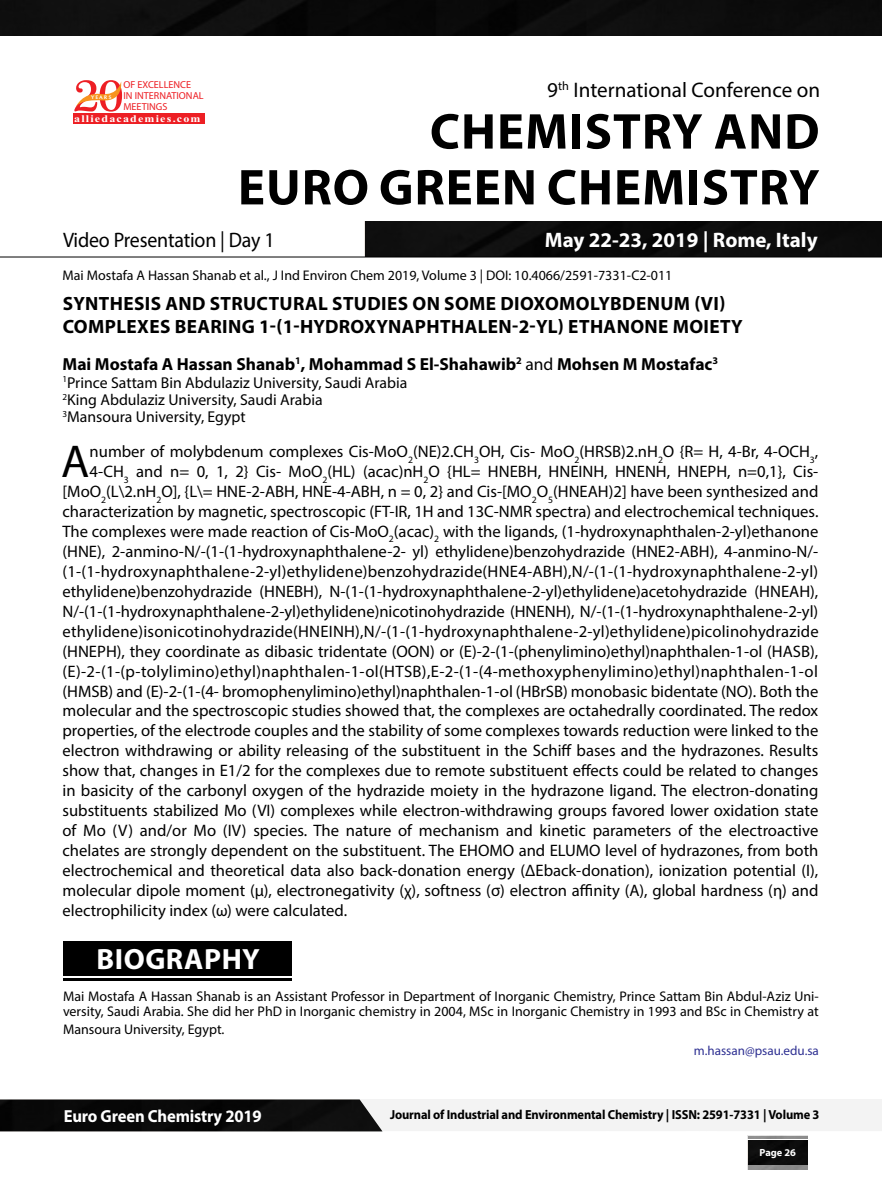
<style>
.page{position:relative;width:882px;height:1197px;background:#fff}
.page>*{position:absolute;margin:0;border:0;box-sizing:border-box;transform-origin:0 0}
.t1{font:700 50.75px/55.8px "Myriad Pro";letter-spacing:.02em;color:#000;text-align:right}
.t2{font:46.2px "Myriad Pro";color:#000}
.t3{font:700 29.4px "Myriad Pro";letter-spacing:.02em;color:#fff}
.t4{font:21.18px "Myriad Pro";color:#000}
.t5{font:700 21px "Myriad Pro";color:#fff}
.t6{font:21px "Myriad Pro";letter-spacing:-.01em;color:#000;scale:.95 1}
.t7{font:700 19.25px/22.6px "Myriad Pro";letter-spacing:.02em;color:#000}
.t8{font:700 17.5px "Myriad Pro";color:#000}
.t9{font:700 17.5px "Myriad Pro";letter-spacing:-.01em;color:#fff;scale:.95 1}
.t10{font:16.62px "Myriad Pro";color:#000}
.t11{font:16.62px "Myriad Pro";letter-spacing:.02em;color:#000}
.t12{font:15.75px/17.3px "Myriad Pro";color:#000}
.t13{font:14px/15.4px "Myriad Pro";color:#000}
.t14{font:700 13.12px "Myriad Pro";letter-spacing:-.01em;color:#000;scale:.95 1}
.t15{font:13.12px "Myriad Pro";color:#2e3092}
.t16{font:700 10.33px "Myriad Pro";color:#fff}
.t17{font:10.15px/10.8px "Myriad Pro";color:#ed1f24}
.t18{font:700 10.15px "Times New Roman";letter-spacing:.1em;color:#fff;scale:1.18 1}
.t19{font:5.25px "Oregon LDO Black";letter-spacing:.24em;color:#fff;scale:1.06 1}
.s1{font-weight:400}
</style>
<div class="page">
<img style="left:748px;top:1140px;width:60px;height:24px">
<hr style="left:748px;top:1136px;width:60px;height:3px;background:#000">
<div style="left:365px;top:222px;width:517px;height:35px;background:#0c0c0c"></div>
<hr style="left:0;top:257px;width:882px;height:1px;background:#000">
<div style="left:0;top:0;width:882px;height:35px;background:#0c0c0c"></div>
<div style="left:73px;top:113px;width:132px;height:11px;background:#ed1f24"></div>
<svg style="left:74px;top:80px;width:49px;height:32px"></svg>
<div style="left:0;top:1100px;width:382px;height:31px;background:#090909"></div>
<div style="left:63px;top:941px;width:228px;height:35px;background:#000"></div>
<hr style="left:63px;top:978px;width:228px;height:3px;background:#000">
<p class="t17" style="left:123px;top:79px;width:82px">OF EXCELLENCE<br>IN INTERNATIONAL<br>MEETINGS</p>
<p class="t18" style="left:74px;top:111px;width:109px">alliedacademies.com</p>
<p class="t19" style="left:91px;top:94px;width:21px">YEARS</p>
<p class="t4" style="left:547px;top:77px;width:274px">9<sup>th</sup> International Conference on</p>
<h1 class="t1" style="left:238px;top:102px;width:583px">CHEMISTRY AND<br>EURO GREEN CHEMISTRY</h1>
<p class="t6" style="left:63px;top:227px;width:224px">Video Presentation | Day 1</p>
<p class="t5" style="left:545px;top:226px;width:274px">May 22-23, 2019 | Rome, Italy</p>
<p class="t13" style="left:62px;top:267px;width:612px">Mai Mostafa A Hassan Shanab et al., J Ind Environ Chem 2019, Volume 3 | DOI: 10.4066/2591-7331-C2-011</p>
<p class="t7" style="left:63px;top:292px;width:682px">SYNTHESIS AND STRUCTURAL STUDIES ON SOME DIOXOMOLYBDENUM (VI)<br>COMPLEXES BEARING 1-(1-HYDROXYNAPHTHALEN-2-YL) ETHANONE MOIETY</p>
<p class="t8" style="left:62px;top:353px;width:657px">Mai Mostafa A Hassan Shanab<sup>1</sup>, Mohammad S El-Shahawib<sup>2</sup> <span class="s1">and</span> Mohsen M Mostafac<sup>3</sup></p>
<p class="t12" style="left:62px;top:373px;width:346px"><sup>1</sup>Prince Sattam Bin Abdulaziz University, Saudi Arabia<br><sup>2</sup>King Abdulaziz University, Saudi Arabia<br><sup>3</sup>Mansoura University, Egypt</p>
<h2 class="t2" style="left:61px;top:433px;width:30px">A</h2>
<p class="t10" style="left:90px;top:441px;width:730px">number of molybdenum complexes Cis-MoO<sub>2</sub>(NE)2.CH<sub>3</sub>OH, Cis- MoO<sub>2</sub>(HRSB)2.nH<sub>2</sub>O {R= H, 4-Br, 4-OCH<sub>3</sub>,</p>
<p class="t10" style="left:90px;top:461px;width:730px">4-CH<sub>3</sub> and n= 0, 1, 2} Cis- MoO<sub>2</sub>(HL) (acac)nH<sub>2</sub>O {HL= HNEBH, HNEINH, HNENH, HNEPH, n=0,1}, Cis-</p>
<p class="t10" style="left:62px;top:481px;width:757px">[MoO<sub>2</sub>(L\2.nH<sub>2</sub>O], {L\= HNE-2-ABH, HNE-4-ABH, n = 0, 2} and Cis-[MO<sub>2</sub>O<sub>5</sub>(HNEAH)2] have been synthesized and</p>
<p class="t10" style="left:62px;top:501px;width:757px">characterization by magnetic, spectroscopic (FT-IR, 1H and 13C-NMR spectra) and electrochemical techniques.</p>
<p class="t10" style="left:62px;top:521px;width:757px">The complexes were made reaction of Cis-MoO<sub>2</sub>(acac)<sub>2</sub> with the ligands, (1-hydroxynaphthalen-2-yl)ethanone</p>
<p class="t10" style="left:62px;top:541px;width:757px">(HNE), 2-anmino-N/-(1-(1-hydroxynaphthalene-2- yl) ethylidene)benzohydrazide (HNE2-ABH), 4-anmino-N/-</p>
<p class="t10" style="left:62px;top:561px;width:757px">(1-(1-hydroxynaphthalene-2-yl)ethylidene)benzohydrazide(HNE4-ABH),N/-(1-(1-hydroxynaphthalene-2-yl)</p>
<p class="t10" style="left:62px;top:581px;width:757px">ethylidene)benzohydrazide (HNEBH), N-(1-(1-hydroxynaphthalene-2-yl)ethylidene)acetohydrazide (HNEAH),</p>
<p class="t10" style="left:62px;top:601px;width:757px">N/-(1-(1-hydroxynaphthalene-2-yl)ethylidene)nicotinohydrazide (HNENH), N/-(1-(1-hydroxynaphthalene-2-yl)</p>
<p class="t10" style="left:62px;top:621px;width:758px">ethylidene)isonicotinohydrazide(HNEINH),N/-(1-(1-hydroxynaphthalene-2-yl)ethylidene)picolinohydrazide</p>
<p class="t10" style="left:62px;top:641px;width:757px">(HNEPH), they coordinate as dibasic tridentate (OON) or (E)-2-(1-(phenylimino)ethyl)naphthalen-1-ol (HASB),</p>
<p class="t11" style="left:62px;top:661px;width:757px">(E)-2-(1-(p-tolylimino)ethyl)naphthalen-1-ol(HTSB),E-2-(1-(4-methoxyphenylimino)ethyl)naphthalen-1-ol</p>
<p class="t10" style="left:62px;top:681px;width:757px">(HMSB) and (E)-2-(1-(4- bromophenylimino)ethyl)naphthalen-1-ol (HBrSB) monobasic bidentate (NO). Both the</p>
<p class="t10" style="left:62px;top:701px;width:757px">molecular and the spectroscopic studies showed that, the complexes are octahedrally coordinated. The redox</p>
<p class="t10" style="left:62px;top:721px;width:757px">properties, of the electrode couples and the stability of some complexes towards reduction were linked to the</p>
<p class="t10" style="left:62px;top:741px;width:757px">electron withdrawing or ability releasing of the substituent in the Schiff bases and the hydrazones. Results</p>
<p class="t10" style="left:62px;top:760px;width:757px">show that, changes in E1/2 for the complexes due to remote substituent effects could be related to changes</p>
<p class="t10" style="left:62px;top:780px;width:757px">in basicity of the carbonyl oxygen of the hydrazide moiety in the hydrazone ligand. The electron-donating</p>
<p class="t10" style="left:62px;top:800px;width:757px">substituents stabilized Mo (VI) complexes while electron-withdrawing groups favored lower oxidation state</p>
<p class="t10" style="left:62px;top:820px;width:757px">of Mo (V) and/or Mo (IV) species. The nature of mechanism and kinetic parameters of the electroactive</p>
<p class="t10" style="left:62px;top:840px;width:757px">chelates are strongly dependent on the substituent. The EHOMO and ELUMO level of hydrazones, from both</p>
<p class="t10" style="left:62px;top:860px;width:757px">electrochemical and theoretical data also back-donation energy (ΔEback-donation), ionization potential (I),</p>
<p class="t10" style="left:62px;top:880px;width:757px">molecular dipole moment (μ), electronegativity (χ), softness (σ) electron affinity (A), global hardness (η) and</p>
<p class="t10" style="left:62px;top:900px;width:286px">electrophilicity index (ω) were calculated.</p>
<h3 class="t3" style="left:96px;top:940px;width:165px">BIOGRAPHY</h3>
<p class="t13" style="left:63px;top:988px;width:757px">Mai Mostafa A Hassan Shanab is an Assistant Professor in Department of Inorganic Chemistry, Prince Sattam Bin Abdul-Aziz Uni&shy;versity, Saudi Arabia. She did her PhD in Inorganic chemistry in 2004, MSc in Inorganic Chemistry in 1993 and BSc in Chemistry at</p>
<p class="t13" style="left:63px;top:1021px;width:163px">Mansoura University, Egypt.</p>
<p class="t15" style="left:694px;top:1043px;width:127px">m.hassan@psau.edu.sa</p>
<p class="t9" style="left:64px;top:1105px;width:210px">Euro Green Chemistry 2019</p>
<p class="t14" style="left:390px;top:1106px;width:454px">Journal of Industrial and Environmental Chemistry | ISSN: 2591-7331 | Volume 3</p>
<p class="t16" style="left:760px;top:1146px;width:38px">Page 26</p>
</div>
